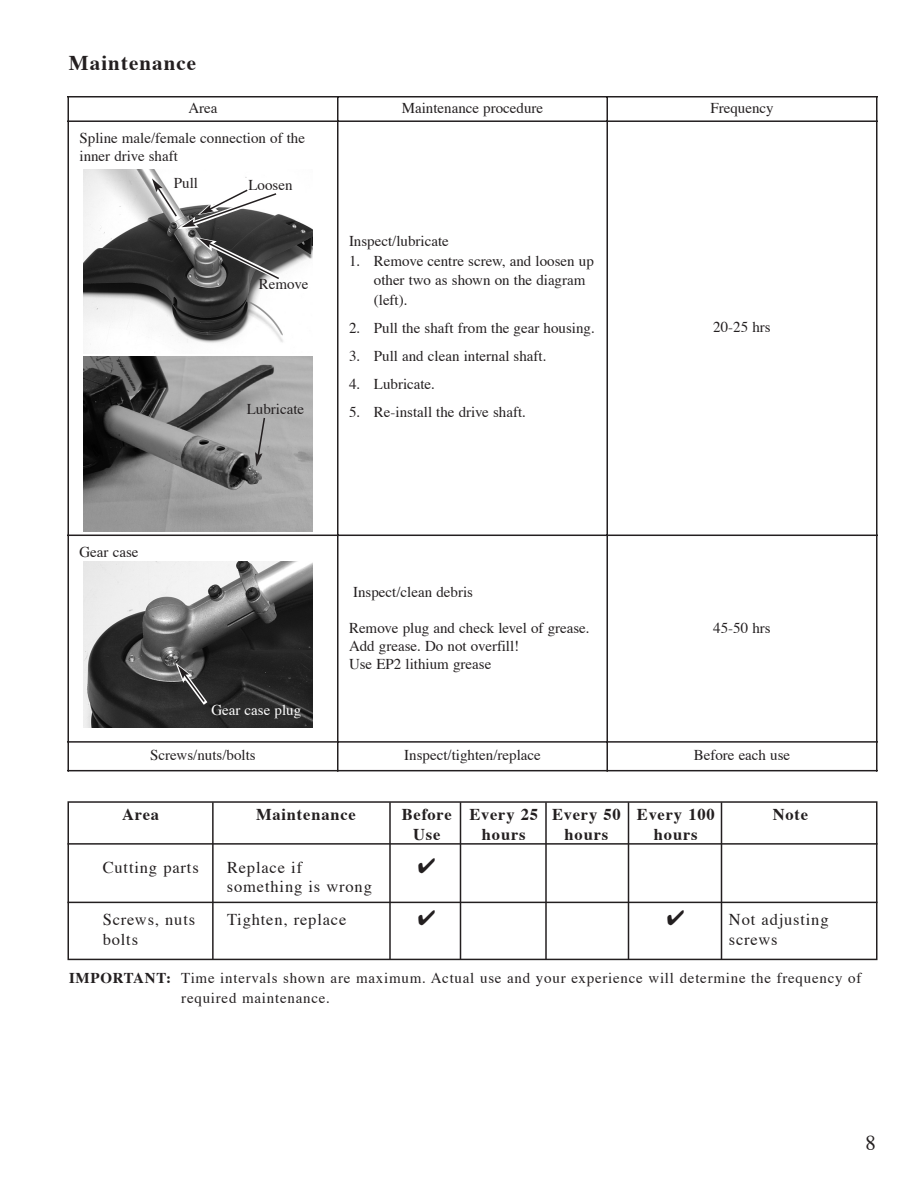
<style>
.page{position:relative;width:918px;height:1188px;background:#fff}
.page>*{position:absolute;margin:0;border:0;box-sizing:border-box;transform-origin:0 0}
.t1{font:700 21px "Times";letter-spacing:.05em;color:#231f20}
.t2{font:21px "Times";color:#231f20}
.t3{font:16.5px "Times";letter-spacing:.05em;color:#231f20}
.t4{font:700 16.5px "Times";letter-spacing:.05em;color:#231f20}
.t5{font:15px/18px "Times";color:#231f20}
.t6{font:15px/19.5px "Times";letter-spacing:.05em;color:#231f20}
.t7{font:15px "Times";color:#fff}
.s1{font-weight:700}
</style>
<div class="page">
<hr style="left:68px;top:96px;width:1px;height:675px;background:#231f20">
<hr style="left:337px;top:96px;width:2px;height:675px;background:#231f20">
<hr style="left:606px;top:96px;width:2px;height:675px;background:#231f20">
<hr style="left:876px;top:96px;width:2px;height:675px;background:#231f20">
<hr style="left:68px;top:96px;width:810px;height:2px;background:#231f20">
<hr style="left:68px;top:120px;width:810px;height:2px;background:#231f20">
<hr style="left:68px;top:535px;width:810px;height:1px;background:#231f20">
<hr style="left:68px;top:741px;width:810px;height:2px;background:#231f20">
<hr style="left:68px;top:770px;width:810px;height:1px;background:#231f20">
<img style="left:83px;top:169px;width:230px;height:184px">
<img style="left:83px;top:356px;width:230px;height:176px">
<img style="left:83px;top:562px;width:230px;height:165px">
<svg style="left:255px;top:416px;width:11px;height:50px"></svg>
<svg style="left:175px;top:663px;width:37px;height:47px"></svg>
<hr style="left:68px;top:843px;width:810px;height:2px;background:#231f20">
<hr style="left:68px;top:902px;width:810px;height:1px;background:#231f20">
<hr style="left:212px;top:802px;width:2px;height:158px;background:#231f20">
<hr style="left:389px;top:802px;width:2px;height:158px;background:#231f20">
<hr style="left:460px;top:802px;width:1px;height:158px;background:#231f20">
<hr style="left:545px;top:802px;width:2px;height:158px;background:#231f20">
<hr style="left:628px;top:802px;width:1px;height:158px;background:#231f20">
<hr style="left:721px;top:802px;width:1px;height:158px;background:#231f20">
<div style="left:68px;top:801px;width:810px;height:159px;border:2px solid #231f20"></div>
<svg style="left:152px;top:178px;width:126px;height:51px"></svg>
<svg style="left:196px;top:237px;width:89px;height:47px"></svg>
<h1 class="t1" style="left:69px;top:54px;width:129px">Maintenance</h1>
<p class="t5" style="left:188px;top:100px;width:31px">Area</p>
<p class="t5" style="left:402px;top:100px;width:143px">Maintenance procedure</p>
<p class="t5" style="left:710px;top:100px;width:65px">Frequency</p>
<p class="t5" style="left:80px;top:130px;width:227px">Spline male/female connection of the inner drive shaft</p>
<p class="t5" style="left:174px;top:176px;width:26px">Pull</p>
<p class="t5" style="left:248px;top:177px;width:46px">Loosen</p>
<p class="t5" style="left:259px;top:276px;width:51px">Remove</p>
<p class="t5" style="left:247px;top:401px;width:59px">Lubricate</p>
<p class="t5" style="left:349px;top:234px;width:101px">Inspect/lubricate</p>
<p class="t5" style="left:374px;top:252px;width:222px;line-height:19.5px;text-indent:-25px">1. Remove centre screw, and loosen up other two as shown on the diagram (left).</p>
<p class="t5" style="left:349px;top:320px;width:247px">2. Pull the shaft from the gear housing.</p>
<p class="t5" style="left:349px;top:348px;width:199px">3. Pull and clean internal shaft.</p>
<p class="t5" style="left:349px;top:377px;width:88px">4. Lubricate.</p>
<p class="t5" style="left:349px;top:405px;width:179px">5. Re-install the drive shaft.</p>
<p class="t5" style="left:713px;top:319px;width:59px">20-25 hrs</p>
<p class="t5" style="left:80px;top:544px;width:61px">Gear case</p>
<p class="t5" style="left:353px;top:584px;width:121px">Inspect/clean debris</p>
<p class="t5" style="left:349px;top:620px;width:242px">Remove plug and check level of grease.<br>Add grease. Do not overfill!<br>Use EP2 lithium grease</p>
<p class="t5" style="left:713px;top:620px;width:59px">45-50 hrs</p>
<p class="t7" style="left:211px;top:704px;width:91px">Gear case plug</p>
<p class="t5" style="left:150px;top:747px;width:107px">Screws/nuts/bolts</p>
<p class="t5" style="left:404px;top:747px;width:138px">Inspect/tighten/replace</p>
<p class="t5" style="left:694px;top:747px;width:98px">Before each use</p>
<p class="t4" style="left:122px;top:808px;width:38px">Area</p>
<p class="t4" style="left:256px;top:808px;width:101px">Maintenance</p>
<p class="t4" style="left:402px;top:808px;width:315px">Before Every 25 Every 50 Every 100</p>
<p class="t4" style="left:773px;top:808px;width:37px">Note</p>
<p class="t4" style="left:413px;top:827px;width:29px">Use</p>
<p class="t4" style="left:482px;top:827px;width:45px">hours</p>
<p class="t4" style="left:565px;top:827px;width:45px">hours</p>
<p class="t4" style="left:654px;top:827px;width:45px">hours</p>
<p class="t3" style="left:103px;top:860px;width:98px">Cutting parts</p>
<p class="t3" style="left:227px;top:860px;width:77px">Replace if</p>
<p class="t3" style="left:227px;top:880px;width:146px">something is wrong</p>
<p class="t3" style="left:103px;top:913px;width:94px">Screws, nuts</p>
<p class="t3" style="left:227px;top:913px;width:121px">Tighten, replace</p>
<p class="t3" style="left:667px;top:913px;width:163px">✔ Not adjusting</p>
<p class="t3" style="left:103px;top:932px;width:37px">bolts</p>
<p class="t3" style="left:729px;top:932px;width:50px">screws</p>
<p class="t6" style="left:181px;top:970px;width:682px;text-indent:-112px"><span class="s1">IMPORTANT:</span> Time intervals shown are maximum. Actual use and your experience will determine the frequency of required maintenance.</p>
<h1 class="t2" style="left:866px;top:1134px;width:12px">8</h1>
</div>
